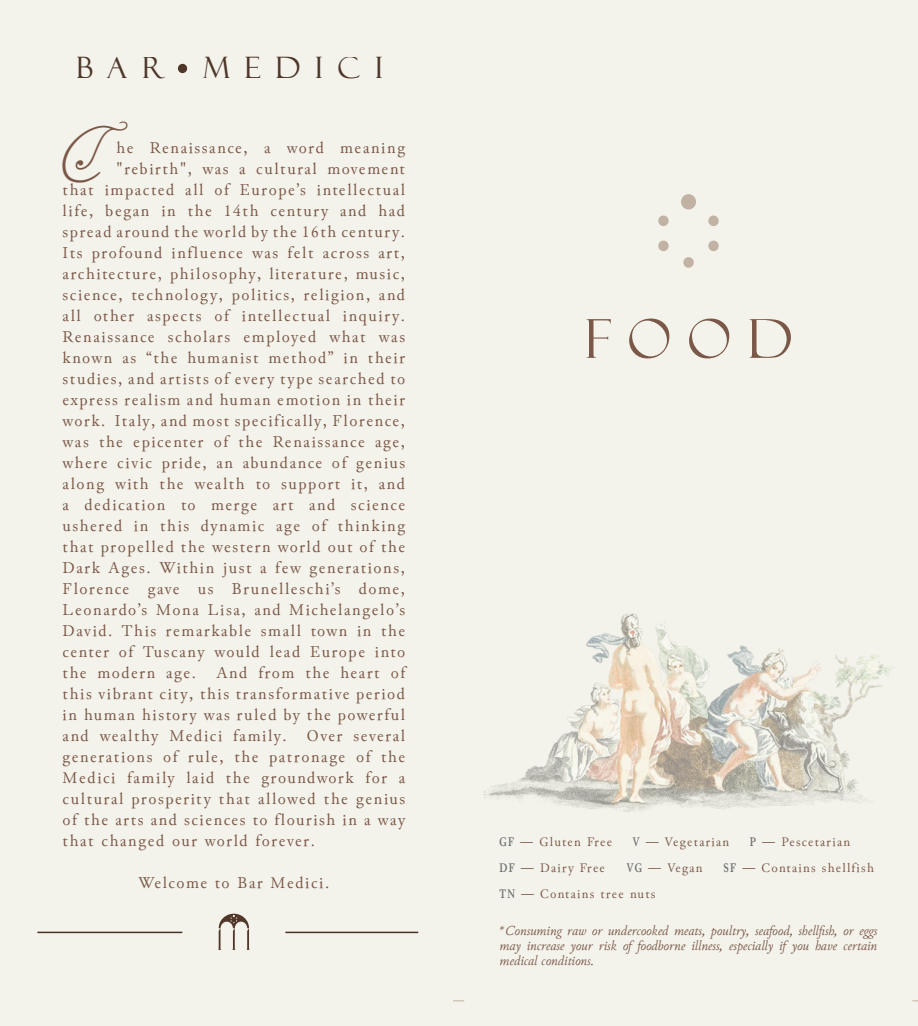
<style>
.page{position:relative;width:918px;height:1026px;background:#f3f3eb}
.page>*{position:absolute;margin:0;border:0;box-sizing:border-box;transform-origin:0 0}
.t1{font:53.85px "Felix Titling";color:#7b5747}
.t2{font:29.55px "Felix Titling";letter-spacing:.5em;color:#4e3629}
.t3{font:16.5px "Junicode";letter-spacing:.1em;color:#7b5747}
.t4{font:italic 13.5px/15px "Junicode";color:#7b5747;text-align:justify}
.t5{font:13.05px "Junicode";letter-spacing:.1em;color:#7b5747}
.s1{font-family:"Tagettes Plus";font-size:32.85px}
.s2{font-weight:700;font-stretch:condensed;color:#6d6e71}
</style>
<div class="page">
<div style="left:178px;top:64px;width:9px;height:9px;background:#4e3629;border-radius:50%"></div>
<hr style="left:286px;top:932px;width:132px;height:1px;background:#493125">
<hr style="left:38px;top:932px;width:144px;height:1px;background:#493125">
<svg style="left:218px;top:914px;width:32px;height:36px"></svg>
<div style="left:681px;top:194px;width:15px;height:16px;background:#c2b2a3;border-radius:50%"></div>
<div style="left:683px;top:257px;width:11px;height:11px;background:#c2b2a3;border-radius:50%"></div>
<div style="left:658px;top:241px;width:11px;height:10px;background:#c2b2a3;border-radius:50%"></div>
<div style="left:658px;top:216px;width:11px;height:10px;background:#c2b2a3;border-radius:50%"></div>
<div style="left:708px;top:241px;width:11px;height:10px;background:#c2b2a3;border-radius:50%"></div>
<div style="left:708px;top:216px;width:11px;height:10px;background:#c2b2a3;border-radius:50%"></div>
<img style="left:483px;top:613px;width:409px;height:199px">
<h2 class="t2" style="left:76px;top:51px;width:91px">BAR</h2>
<h2 class="t2" style="left:204px;top:51px;width:181px">MEDICI</h2>
<p class="t3" style="left:59px;top:136px;width:347px"><span class="s1">T</span> he Renaissance, a word meaning</p>
<p class="t3" style="left:117px;top:157px;width:290px">"rebirth", was a cultural movement</p>
<p class="t3" style="left:63px;top:178px;width:344px">that impacted all of Europe’s intellectual</p>
<p class="t3" style="left:63px;top:199px;width:344px">life, began in the 14th century and had</p>
<p class="t3" style="left:63px;top:220px;width:344px">spread around the world by the 16th century.</p>
<p class="t3" style="left:63px;top:241px;width:344px">Its profound influence was felt across art,</p>
<p class="t3" style="left:63px;top:262px;width:344px">architecture, philosophy, literature, music,</p>
<p class="t3" style="left:63px;top:283px;width:344px">science, technology, politics, religion, and</p>
<p class="t3" style="left:63px;top:304px;width:344px">all other aspects of intellectual inquiry.</p>
<p class="t3" style="left:63px;top:325px;width:344px">Renaissance scholars employed what was</p>
<p class="t3" style="left:63px;top:346px;width:344px">known as “the humanist method” in their</p>
<p class="t3" style="left:63px;top:367px;width:344px">studies, and artists of every type searched to</p>
<p class="t3" style="left:63px;top:388px;width:344px">express realism and human emotion in their</p>
<p class="t3" style="left:63px;top:409px;width:344px">work. Italy, and most specifically, Florence,</p>
<p class="t3" style="left:63px;top:430px;width:344px">was the epicenter of the Renaissance age,</p>
<p class="t3" style="left:63px;top:451px;width:344px">where civic pride, an abundance of genius</p>
<p class="t3" style="left:63px;top:472px;width:344px">along with the wealth to support it, and</p>
<p class="t3" style="left:63px;top:493px;width:344px">a dedication to merge art and science</p>
<p class="t3" style="left:63px;top:514px;width:344px">ushered in this dynamic age of thinking</p>
<p class="t3" style="left:63px;top:535px;width:344px">that propelled the western world out of the</p>
<p class="t3" style="left:63px;top:556px;width:344px">Dark Ages. Within just a few generations,</p>
<p class="t3" style="left:63px;top:577px;width:344px">Florence gave us Brunelleschi’s dome,</p>
<p class="t3" style="left:63px;top:598px;width:344px">Leonardo’s Mona Lisa, and Michelangelo’s</p>
<p class="t3" style="left:63px;top:619px;width:344px">David. This remarkable small town in the</p>
<p class="t3" style="left:63px;top:640px;width:344px">center of Tuscany would lead Europe into</p>
<p class="t3" style="left:63px;top:661px;width:344px">the modern age. And from the heart of</p>
<p class="t3" style="left:63px;top:682px;width:344px">this vibrant city, this transformative period</p>
<p class="t3" style="left:63px;top:703px;width:344px">in human history was ruled by the powerful</p>
<p class="t3" style="left:63px;top:724px;width:344px">and wealthy Medici family. Over several</p>
<p class="t3" style="left:63px;top:745px;width:344px">generations of rule, the patronage of the</p>
<p class="t3" style="left:63px;top:766px;width:344px">Medici family laid the groundwork for a</p>
<p class="t3" style="left:63px;top:787px;width:344px">cultural prosperity that allowed the genius</p>
<p class="t3" style="left:63px;top:808px;width:344px">of the arts and sciences to flourish in a way</p>
<p class="t3" style="left:63px;top:829px;width:254px">that changed our world forever.</p>
<p class="t3" style="left:138px;top:871px;width:192px">Welcome to Bar Medici.</p>
<h1 class="t1" style="left:584px;top:308px;width:210px">food</h1>
<p class="t5" style="left:500px;top:833px;width:114px"><span class="s2">GF</span> — Gluten Free</p>
<p class="t5" style="left:633px;top:833px;width:98px"><span class="s2">V</span> — Vegetarian</p>
<p class="t5" style="left:750px;top:833px;width:102px"><span class="s2">P</span> — Pescetarian</p>
<p class="t5" style="left:500px;top:859px;width:107px"><span class="s2">DF</span> — Dairy Free</p>
<p class="t5" style="left:627px;top:859px;width:77px"><span class="s2">VG</span> — Vegan</p>
<p class="t5" style="left:723px;top:859px;width:152px"><span class="s2">SF</span> — Contains shellfish</p>
<p class="t5" style="left:500px;top:885px;width:157px"><span class="s2">TN</span> — Contains tree nuts</p>
<p class="t4" style="left:500px;top:924px;width:379px">*Consuming raw or undercooked meats, poultry, seafood, shellfish, or eggs may increase your risk of foodborne illness, especially if you have certain medical conditions.</p>
</div>
